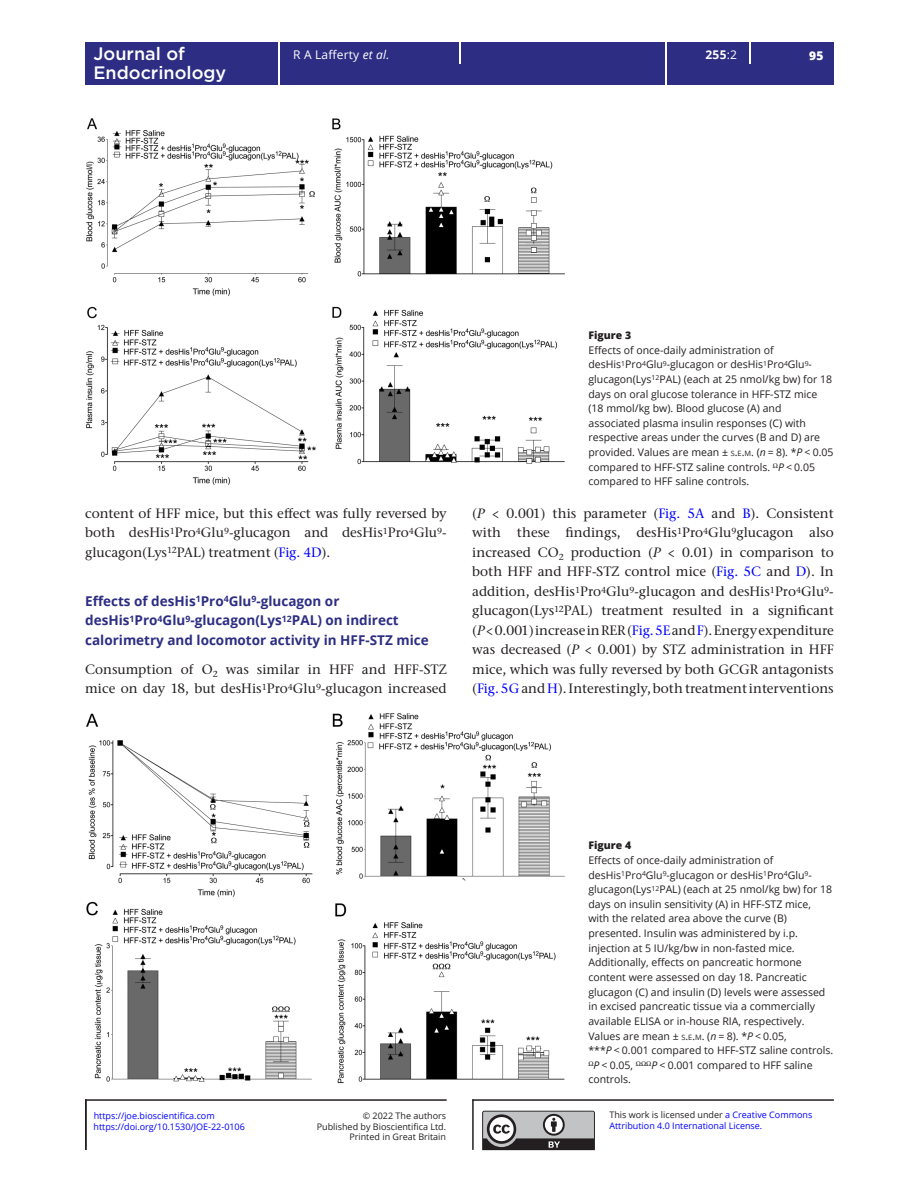
<style>
.page{position:relative;width:919px;height:1187px;background:#fff}
.page>*{position:absolute;margin:0;border:0;box-sizing:border-box;transform-origin:0 0}
.t1{font:500 18px "Gotham";color:#fff}
.TXT{font:500 13.5px/19.5px "Stone Serif ITC Pro";color:#231f20;text-align:justify}
.t2{font:700 13.5px/19.5px "Open Sans";color:#2d2e83}
.t3{font:12px "Open Sans";letter-spacing:.015em;color:#fff}
.t4{font:700 12px "Open Sans";color:#fff}
.t5{font:800 12px "Open Sans";color:#fff}
.FC{font:10.5px/14.7px "Open Sans";color:#231f20}
.FC-2{font:800 10.5px "Open Sans";color:#231f20}
.t6{font:9px/11.2px "Open Sans";color:#00f}
.t7{font:9px/11.2px "Open Sans";color:#231f20;text-align:right}
.s1{font-style:italic}
.s2{font-weight:400}
.s3{color:#00f}
.s4{font-size:7.35px}
.s5{font-style:inherit}
.s6{color:#231f20}
</style>
<div class="page">
<div style="left:85px;top:42px;width:748px;height:43px;background:#2d2e83"></div>
<hr style="left:278px;top:42px;width:1px;height:43px;background:#fff">
<hr style="left:665px;top:42px;width:1px;height:43px;background:#fff">
<svg style="left:459px;top:42px;width:1px;height:21px"></svg>
<svg style="left:749px;top:42px;width:1px;height:21px"></svg>
<img style="left:86px;top:118px;width:479px;height:367px">
<img style="left:86px;top:713px;width:479px;height:370px">
<svg style="left:482px;top:1110px;width:113px;height:39px;background:#919091"></svg>
<hr style="left:85px;top:1099px;width:361px;height:1px;background:#231f20">
<hr style="left:85px;top:1099px;width:2px;height:50px;background:#231f20">
<hr style="left:472px;top:1099px;width:1px;height:50px;background:#231f20">
<hr style="left:472px;top:1099px;width:361px;height:1px;background:#231f20">
<h1 class="t1" style="left:93px;top:42px;width:93px">Journal of</h1>
<p class="t3" style="left:293px;top:47px;width:98px">R A Lafferty <span class="s1">et al.</span></p>
<p class="t4" style="left:705px;top:47px;width:33px">255<span class="s2">:2</span></p>
<h1 class="t1" style="left:93px;top:61px;width:134px">Endocrinology</h1>
<p class="t5" style="left:809px;top:46px;width:16px">95</p>
<p class="TXT" style="left:85px;top:503px;width:363px">content of HFF mice, but this effect was fully reversed by both desHis<sup>1</sup>Pro<sup>4</sup>Glu<sup>9</sup>-glucagon and desHis<sup>1</sup>Pro<sup>4</sup>Glu<sup>9</sup>- glucagon(Lys<sup>12</sup>PAL) treatment (<span class="s3">Fig. 4D</span>).</p>
<h2 class="t2" style="left:85px;top:590px;width:345px">Effects of desHis<sup>1</sup>Pro<sup>4</sup>Glu<sup>9</sup>-glucagon or desHis<sup>1</sup>Pro<sup>4</sup>Glu<sup>9</sup>-glucagon(Lys<sup>12</sup>PAL) on indirect calorimetry and locomotor activity in HFF-STZ mice</h2>
<p class="TXT" style="left:85px;top:659px;width:363px">Consumption of O<sub>2</sub> was similar in HFF and HFF-STZ mice on day 18, but desHis<sup>1</sup>Pro<sup>4</sup>Glu<sup>9</sup>-glucagon increased</p>
<p class="FC-2" style="left:588px;top:327px;width:44px">Figure 3</p>
<p class="FC" style="left:588px;top:342px;width:246px">Effects of once-daily administration of desHis<sup>1</sup>Pro<sup>4</sup>Glu<sup>9</sup>-glucagon or desHis<sup>1</sup>Pro<sup>4</sup>Glu<sup>9</sup>- glucagon(Lys<sup>12</sup>PAL) (each at 25 nmol/kg bw) for 18 days on oral glucose tolerance in HFF-STZ mice (18 mmol/kg bw). Blood glucose (A) and associated plasma insulin responses (C) with respective areas under the curves (B and D) are provided. Values are mean ± <span class="s4">S</span><span class="s5">.</span><span class="s4">E</span><span class="s5">.</span><span class="s4">M</span><span class="s5">.</span> (<span class="s1">n</span> = 8). *<span class="s1">P</span> &lt; 0.05 compared to HFF-STZ saline controls. <sup>Ω</sup><span class="s1">P</span> &lt; 0.05 compared to HFF saline controls.</p>
<p class="TXT" style="left:472px;top:503px;width:363px">(<span class="s1">P</span> &lt; 0.001) this parameter (<span class="s3">Fig. 5A</span> and <span class="s3">B</span>). Consistent with these findings, desHis<sup>1</sup>Pro<sup>4</sup>Glu<sup>9</sup>glucagon also increased CO<sub>2</sub> production (<span class="s1">P</span> &lt; 0.01) in comparison to both HFF and HFF-STZ control mice (<span class="s3">Fig. 5C</span> and <span class="s3">D</span>). In addition, desHis<sup>1</sup>Pro<sup>4</sup>Glu<sup>9</sup>-glucagon and desHis<sup>1</sup>Pro<sup>4</sup>Glu<sup>9</sup>- glucagon(Lys<sup>12</sup>PAL) treatment resulted in a significant (<span class="s1">P</span> &lt; 0.001) increase in RER (<span class="s3">Fig. 5E</span> and <span class="s3">F</span>). Energy expenditure was decreased (<span class="s1">P</span> &lt; 0.001) by STZ administration in HFF mice, which was fully reversed by both GCGR antagonists (<span class="s3">Fig. 5G</span> and <span class="s3">H</span>). Interestingly, both treatment interventions</p>
<p class="t6" style="left:94px;top:1109px;width:123px">https://joe.bioscientifica.com</p>
<p class="t7" style="left:317px;top:1109px;width:131px">© 2022 The authors<br>Published by Bioscientifica Ltd.</p>
<p class="t7" style="left:349px;top:1130px;width:98px">Printed in Great Britain</p>
<p class="t6" style="left:93px;top:1121px;width:153px">https://doi.org/10.1530/JOE-22-0106</p>
<p class="FC-2" style="left:588px;top:837px;width:44px">Figure 4</p>
<p class="FC" style="left:588px;top:852px;width:246px">Effects of once-daily administration of desHis<sup>1</sup>Pro<sup>4</sup>Glu<sup>9</sup>-glucagon or desHis<sup>1</sup>Pro<sup>4</sup>Glu<sup>9</sup>- glucagon(Lys<sup>12</sup>PAL) (each at 25 nmol/kg bw) for 18 days on insulin sensitivity (A) in HFF-STZ mice, with the related area above the curve (B) presented. Insulin was administered by i.p. injection at 5 IU/kg/bw in non-fasted mice.<br>Additionally, effects on pancreatic hormone content were assessed on day 18. Pancreatic glucagon (C) and insulin (D) levels were assessed in excised pancreatic tissue via a commercially available ELISA or in-house RIA, respectively.<br>Values are mean ± <span class="s4">S</span><span class="s5">.</span><span class="s4">E</span><span class="s5">.</span><span class="s4">M</span><span class="s5">.</span> (<span class="s1">n</span> = 8). *<span class="s1">P</span> &lt; 0.05,<br>***<span class="s1">P</span> &lt; 0.001 compared to HFF-STZ saline controls.<br><sup>Ω</sup><span class="s1">P</span> &lt; 0.05, <sup>ΩΩΩ</sup><span class="s1">P</span> &lt; 0.001 compared to HFF saline controls.</p>
<p class="t6" style="left:609px;top:1108px;width:204px"><span class="s6">This work is licensed under</span> a Creative Commons<br>Attribution 4.0 International License.</p>
</div>
